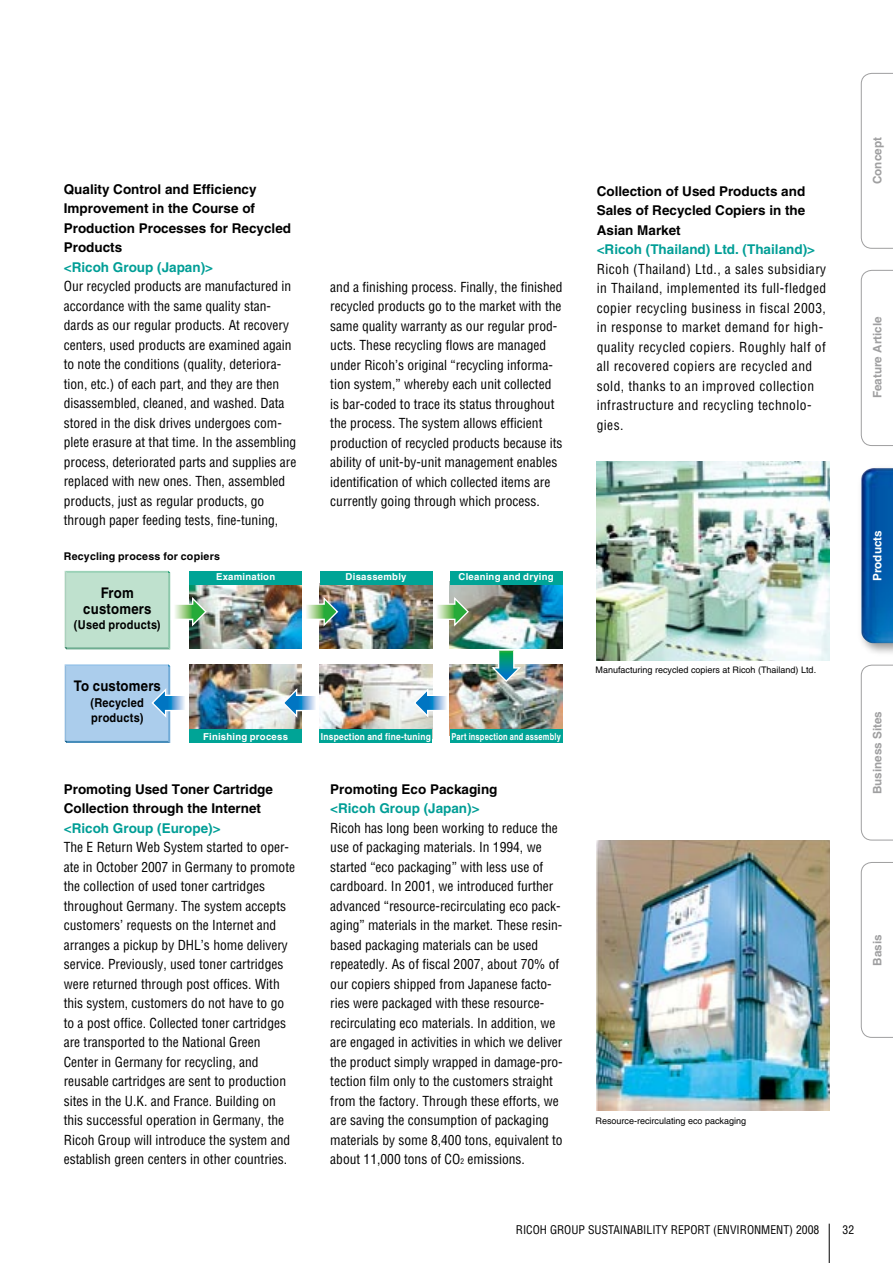
<style>
.page{position:relative;width:893px;height:1263px;background:#fff}
.page>*{position:absolute;margin:0;border:0;box-sizing:border-box;transform-origin:0 0}
.t1{font:700 14.7px/15.9px "Helvetica LT Std";letter-spacing:.015em;color:#000;text-align:center;scale:.9 1}
.t2{font:condensed 13.5px/19.5px "Helvetica LT Std";color:#000}
.t3{font:condensed 13.5px/19.5px "Helvetica LT Std";letter-spacing:.03em;color:#000}
.t4{font:700 13.5px/19.5px "Helvetica LT Std";color:#000}
.t5{font:700 13.5px "Helvetica LT Std";color:#009e96}
.t6{font:700 12.15px/15.9px "Helvetica LT Std";letter-spacing:.02em;color:#000;scale:.9 1}
.t7{font:condensed 11.7px "Helvetica LT Std";color:#000}
.t8{font:700 11.7px "Helvetica LT Std";color:#9f9fa0}
.t9{font:700 11.7px "Helvetica LT Std";color:#fff}
.t10{font:700 10.65px "Helvetica LT Std";letter-spacing:.02em;color:#000}
.t11{font:700 9.6px "Helvetica LT Std";letter-spacing:.025em;color:#fff}
.t12{font:700 9.6px "Helvetica LT Std";letter-spacing:.025em;color:#fff;scale:.78 1}
.t13{font:700 9.6px "Helvetica LT Std";letter-spacing:.025em;color:#fff;scale:.88 1}
.t14{font:9px "Helvetica LT Std";color:#000}
.s1{font-size:7.5px}
</style>
<div class="page">
<hr style="left:829px;top:1224px;width:1px;height:39px;background:#000">
<svg style="left:861px;top:665px;width:32px;height:175px"></svg>
<svg style="left:861px;top:862px;width:32px;height:176px"></svg>
<svg style="left:861px;top:73px;width:32px;height:176px"></svg>
<svg style="left:861px;top:270px;width:32px;height:176px"></svg>
<div style="left:856px;top:463px;width:37px;height:195px;background:#000;opacity:.4"></div>
<img style="left:861px;top:468px;width:32px;height:175px">
<img style="left:597px;top:461px;width:232px;height:199px">
<img style="left:208px;top:584px;width:94px;height:65px">
<img style="left:320px;top:584px;width:112px;height:65px">
<img style="left:450px;top:584px;width:112px;height:65px">
<img style="left:189px;top:664px;width:113px;height:65px">
<img style="left:320px;top:664px;width:112px;height:65px">
<img style="left:450px;top:664px;width:112px;height:65px">
<svg style="left:65px;top:571px;width:143px;height:78px;background:#badac7"></svg>
<svg style="left:306px;top:595px;width:33px;height:33px"></svg>
<svg style="left:437px;top:595px;width:33px;height:33px"></svg>
<svg style="left:490px;top:650px;width:33px;height:33px"></svg>
<svg style="left:413px;top:686px;width:37px;height:33px"></svg>
<svg style="left:281px;top:686px;width:35px;height:33px"></svg>
<svg style="left:65px;top:664px;width:120px;height:79px;background:#accdeb"></svg>
<div style="left:189px;top:571px;width:113px;height:13px;background:#00a496"></div>
<div style="left:320px;top:571px;width:112px;height:13px;background:#00a496"></div>
<div style="left:450px;top:571px;width:112px;height:13px;background:#00a496"></div>
<div style="left:450px;top:729px;width:112px;height:13px;background:#00a496"></div>
<div style="left:320px;top:729px;width:112px;height:13px;background:#00a496"></div>
<div style="left:189px;top:729px;width:113px;height:13px;background:#00a496"></div>
<img style="left:597px;top:840px;width:232px;height:270px">
<p class="t4" style="left:64px;top:179px;width:229px">Quality Control and Efficiency<br>Improvement in the Course of<br>Production Processes for Recycled<br>Products</p>
<p class="t5" style="left:64px;top:259px;width:151px">&lt;Ricoh Group (Japan)&gt;</p>
<p class="t2" style="left:64px;top:276px;width:234px">Our recycled products are manufactured in accordance with the same quality stan&shy;dards as our regular products. At recovery centers, used products are examined again to note the conditions (quality, deteriora&shy;tion, etc.) of each part, and they are then disassembled, cleaned, and washed. Data stored in the disk drives undergoes com&shy;plete erasure at that time. In the assembling process, deteriorated parts and supplies are replaced with new ones. Then, assembled products, just as regular products, go through paper feeding tests, fine-tuning,</p>
<p class="t2" style="left:330px;top:277px;width:234px">and a finishing process. Finally, the finished recycled products go to the market with the same quality warranty as our regular prod&shy;ucts. These recycling flows are managed under Ricoh’s original “recycling informa&shy;tion system,” whereby each unit collected is bar-coded to trace its status throughout the process. The system allows efficient production of recycled products because its ability of unit-by-unit management enables identification of which collected items are currently going through which process.</p>
<p class="t10" style="left:64px;top:550px;width:158px">Recycling process for copiers</p>
<p class="t1" style="left:83px;top:584px;width:77px">From customers</p>
<p class="t6" style="left:74px;top:617px;width:98px">(Used products)</p>
<p class="t11" style="left:216px;top:571px;width:61px">Examination</p>
<p class="t11" style="left:346px;top:571px;width:62px">Disassembly</p>
<p class="t11" style="left:459px;top:571px;width:97px">Cleaning and drying</p>
<p class="t1" style="left:74px;top:677px;width:98px">To customers</p>
<p class="t6" style="left:91px;top:694px;width:61px">(Recycled products)</p>
<p class="t11" style="left:203px;top:730px;width:86px">Finishing process</p>
<p class="t13" style="left:321px;top:730px;width:126px">Inspection and fine-tuning</p>
<p class="t12" style="left:451px;top:730px;width:142px">Part inspection and assembly</p>
<p class="t4" style="left:64px;top:779px;width:211px">Promoting Used Toner Cartridge<br>Collection through the Internet</p>
<p class="t5" style="left:64px;top:820px;width:158px">&lt;Ricoh Group (Europe)&gt;</p>
<p class="t2" style="left:64px;top:837px;width:233px">The E Return Web System started to oper&shy;ate in October 2007 in Germany to promote the collection of used toner cartridges throughout Germany. The system accepts customers’ requests on the Internet and arranges a pickup by DHL’s home delivery service. Previously, used toner cartridges were returned through post offices. With this system, customers do not have to go to a post office. Collected toner cartridges are transported to the National Green Center in Germany for recycling, and reusable cartridges are sent to production sites in the U.K. and France. Building on this successful operation in Germany, the Ricoh Group will introduce the system and establish green centers in other countries.</p>
<p class="t4" style="left:330px;top:779px;width:169px">Promoting Eco Packaging</p>
<p class="t5" style="left:330px;top:800px;width:151px">&lt;Ricoh Group (Japan)&gt;</p>
<p class="t2" style="left:330px;top:818px;width:234px">Ricoh has long been working to reduce the use of packaging materials. In 1994, we started “eco packaging” with less use of cardboard. In 2001, we introduced further advanced “resource-recirculating eco pack&shy;aging” materials in the market. These resin&shy;based packaging materials can be used repeatedly. As of fiscal 2007, about 70% of our copiers shipped from Japanese facto&shy;ries were packaged with these resource&shy;recirculating eco materials. In addition, we are engaged in activities in which we deliver the product simply wrapped in damage-pro&shy;tection film only to the customers straight from the factory. Through these efforts, we are saving the consumption of packaging materials by some 8,400 tons, equivalent to about 11,000 tons of CO<span class="s1">2</span> emissions.</p>
<p class="t4" style="left:597px;top:181px;width:210px;text-align:justify">Collection of Used Products and Sales of Recycled Copiers in the Asian Market</p>
<p class="t5" style="left:597px;top:241px;width:220px">&lt;Ricoh (Thailand) Ltd. (Thailand)&gt;</p>
<p class="t3" style="left:597px;top:259px;width:231px">Ricoh (Thailand) Ltd., a sales subsidiary in Thailand, implemented its full-fledged copier recycling business in fiscal 2003, in response to market demand for high&shy;quality recycled copiers. Roughly half of all recovered copiers are recycled and sold, thanks to an improved collection infrastructure and recycling technolo&shy;gies.</p>
<p class="t14" style="left:596px;top:665px;width:222px">Manufacturing recycled copiers at Ricoh (Thailand) Ltd.</p>
<p class="t14" style="left:596px;top:1115px;width:152px">Resource-recirculating eco packaging</p>
<p class="t8" style="left:870px;top:184px;width:48px;rotate:-90deg">Concept</p>
<p class="t8" style="left:870px;top:398px;width:83px;rotate:-90deg">Feature Article</p>
<p class="t9" style="left:870px;top:581px;width:52px;rotate:-90deg">Products</p>
<p class="t8" style="left:870px;top:794px;width:85px;rotate:-90deg">Business Sites</p>
<p class="t8" style="left:870px;top:965px;width:33px;rotate:-90deg">Basis</p>
<p class="t7" style="left:516px;top:1223px;width:305px">RICOH GROUP SUSTAINABILITY REPORT (ENVIRONMENT) 2008</p>
<p class="t7" style="left:843px;top:1223px;width:13px">32</p>
</div>
